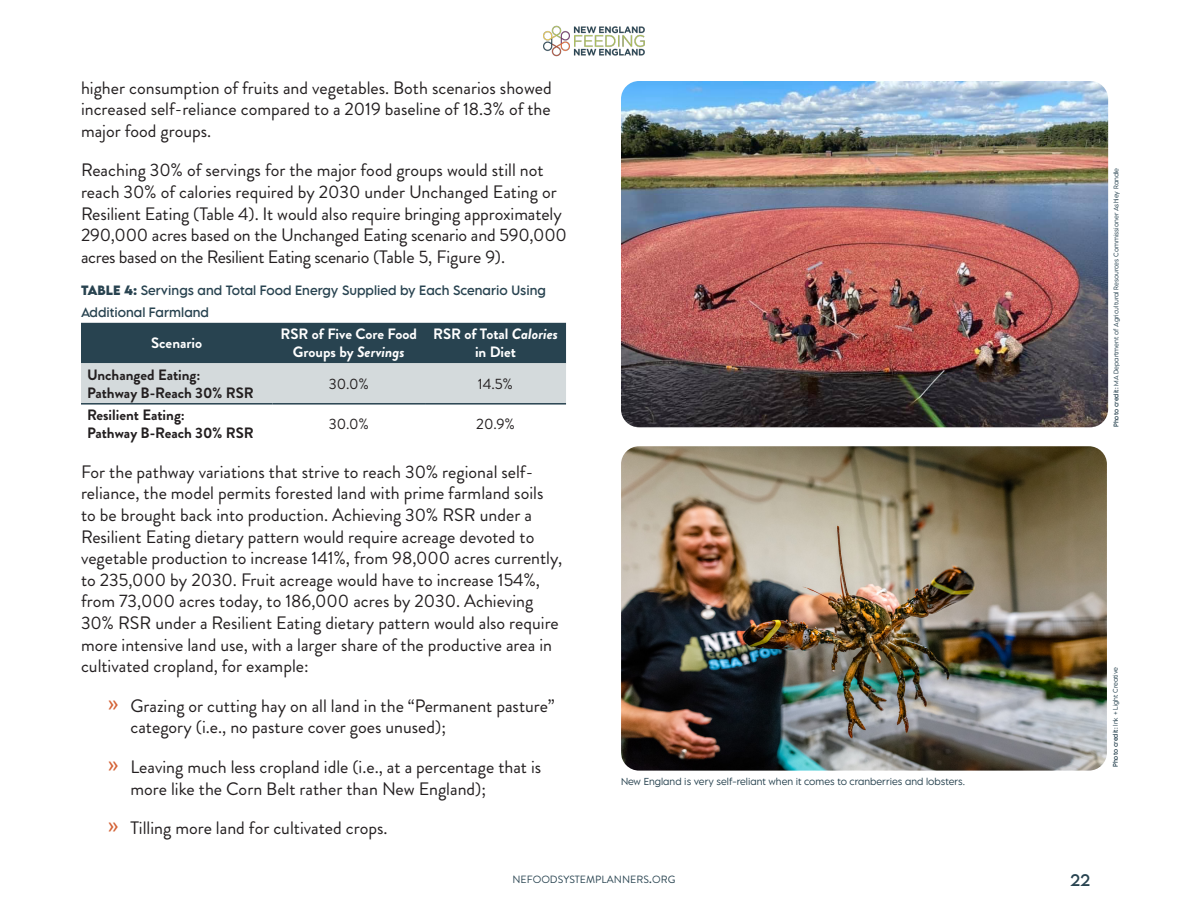
<style>
.page{position:relative;width:1188px;height:918px;background:#fff}
.page>*{position:absolute;margin:0;border:0;box-sizing:border-box;transform-origin:0 0}
.t1{font:18px/21.6px "Brandon Grotesque";color:#231f20}
.t2{font:700 15px/18px "Brandon Grotesque";color:#231f20}
.t3{font:700 15px/18px "Brandon Grotesque";color:#fff;text-align:center}
.t4{font:15px "Brandon Grotesque";color:#231f20}
.t5{font:15px "LEMONMILK Pro";color:#284350}
.t6{font:12px/21.6px "LEMONMILK Pro";color:#284350}
.t7{font:10.5px "Brandon Grotesque";color:#284350}
.t8{font:300 9px "LEMONMILK Pro";color:#284350}
.t9{font:300 6px "LEMONMILK Pro";color:#284350}
.s1{font-family:"LEMONMILK";font-weight:700}
.s2{font-style:italic}
.s3{font-family:"LEMONMILK Pro";color:#d46235}
.s4{font-size:15px}
.s5{font-weight:400}
</style>
<div class="page">
<img style="left:543px;top:26px;width:102px;height:31px">
<svg style="left:81px;top:323px;width:485px;height:80px;background:#7d8e95"></svg>
<hr style="left:81px;top:403px;width:191px;height:2px;background:#284350">
<hr style="left:272px;top:403px;width:153px;height:2px;background:#284350">
<hr style="left:425px;top:403px;width:141px;height:2px;background:#284350">
<img style="left:621px;top:81px;width:487px;height:346px">
<img style="left:621px;top:446px;width:486px;height:325px">
<p class="t1" style="left:81px;top:77px;width:472px;text-align:justify">higher consumption of fruits and vegetables. Both scenarios showed increased self-reliance compared to a 2019 baseline of 18.3% of the major food groups.</p>
<p class="t1" style="left:81px;top:160px;width:487px">Reaching 30% of servings for the major food groups would still not reach 30% of calories required by 2030 under Unchanged Eating or Resilient Eating (Table 4). It would also require bringing approximately 290,000 acres based on the Unchanged Eating scenario and 590,000 acres based on the Resilient Eating scenario (Table 5, Figure 9).</p>
<p class="t6" style="left:81px;top:280px;width:467px"><span class="s1">Table 4:</span> Servings and Total Food Energy Supplied by Each Scenario Using<br>Additional Farmland</p>
<p class="t3" style="left:151px;top:334px;width:53px">Scenario</p>
<p class="t3" style="left:280px;top:325px;width:138px">RSR of Five Core Food<br>Groups by <span class="s2">Servings</span></p>
<p class="t3" style="left:433px;top:325px;width:126px">RSR of Total <span class="s2">Calories </span>in Diet</p>
<p class="t2" style="left:87px;top:366px;width:168px">Unchanged Eating:<br>Pathway B-Reach 30% RSR</p>
<p class="t4" style="left:329px;top:373px;width:42px">30.0%</p>
<p class="t4" style="left:478px;top:373px;width:37px">14.5%</p>
<p class="t2" style="left:87px;top:406px;width:168px">Resilient Eating:<br>Pathway B-Reach 30% RSR</p>
<p class="t4" style="left:329px;top:414px;width:42px">30.0%</p>
<p class="t4" style="left:476px;top:414px;width:40px">20.9%</p>
<p class="t1" style="left:81px;top:461px;width:483px">For the pathway variations that strive to reach 30% regional self&shy;reliance, the model permits forested land with prime farmland soils to be brought back into production. Achieving 30% RSR under a Resilient Eating dietary pattern would require acreage devoted to vegetable production to increase 141%, from 98,000 acres currently, to 235,000 by 2030. Fruit acreage would have to increase 154%, from 73,000 acres today, to 186,000 acres by 2030. Achieving 30% RSR under a Resilient Eating dietary pattern would also require more intensive land use, with a larger share of the productive area in cultivated cropland, for example:</p>
<p class="t1" style="left:130px;top:695px;width:426px;text-indent:-22px"><span class="s3">»</span> Grazing or cutting hay on all land in the “Permanent pasture” category (i.e., no pasture cover goes unused);</p>
<p class="t1" style="left:130px;top:756px;width:412px;text-indent:-22px"><span class="s3">»</span> Leaving much less cropland idle (i.e., at a percentage that is more like the Corn Belt rather than New England);</p>
<p class="t1" style="left:108px;top:818px;width:281px"><span class="s3">»</span> Tilling more land for cultivated crops.</p>
<p class="t8" style="left:621px;top:776px;width:345px">New England is very self-reliant when it comes to cranberries and lobsters.</p>
<p class="t7" style="left:512px;top:872px;width:165px">NEFOODSYSTEMPLANNERS<span class="s4">.</span>ORG</p>
<p class="t5" style="left:1070px;top:870px;width:21px">22</p>
<p class="t9" style="left:1112px;top:427px;width:261px;rotate:-90deg"><span class="s5">Photo credit:</span> MA Department of Agricultural Resources Commissioner Ashley Randle</p>
<p class="t9" style="left:1112px;top:767px;width:102px;rotate:-90deg"><span class="s5">Photo credit:</span> Ink + Light Creative</p>
</div>
